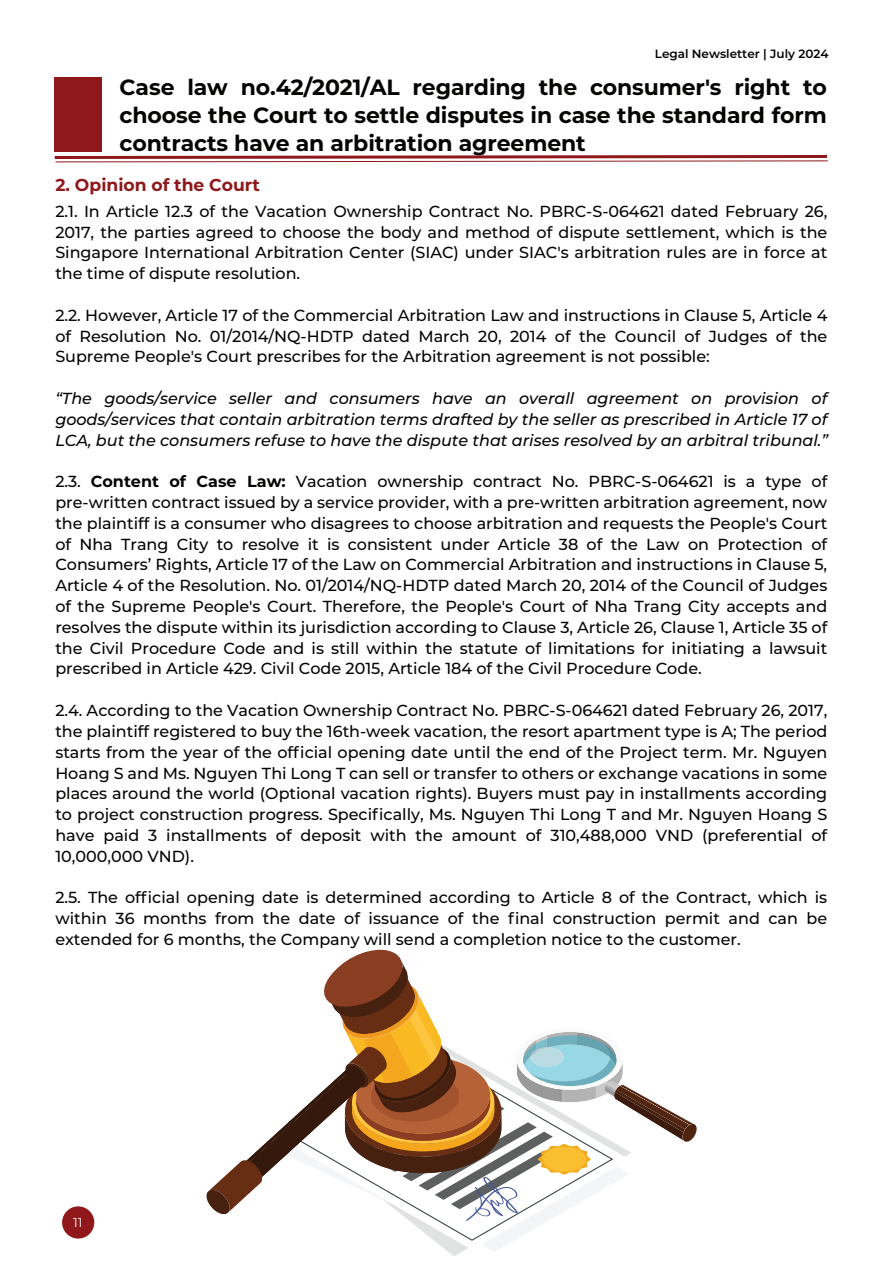
<style>
.page{position:relative;width:894px;height:1276px;background:#fff}
.page>*{position:absolute;margin:0;border:0;box-sizing:border-box;transform-origin:0 0}
.t1{font:700 22px/28px "Montserrat";letter-spacing:-.005em;color:#040503;text-align:justify}
.t2{font:700 17.2px "Montserrat";color:#8e181b}
.t3{font:500 16px/20.8px "Montserrat";color:#040503;text-align:justify}
.t4{font:italic 500 16px/20.8px "Montserrat";color:#040503;text-align:justify}
.t5{font:12.8px "Montserrat";color:#fff}
.t6{font:600 12px "Montserrat";color:#040503}
.s1{font-weight:700}
</style>
<div class="page">
<div style="left:62px;top:1206px;width:32px;height:32px;background:#90181b;border-radius:50%"></div>
<svg style="left:435px;top:1241px;width:77px;height:9px"></svg>
<svg style="left:410px;top:1221px;width:136px;height:20px"></svg>
<svg style="left:206px;top:949px;width:490px;height:272px"></svg>
<div style="left:55px;top:77px;width:47px;height:74px;background:#8e181b"></div>
<svg style="left:55px;top:155px;width:772px;height:4px;background:#ab5153"></svg>
<hr style="left:56px;top:160px;width:771px;height:3px;background:#90181b">
<p class="t6" style="left:655px;top:45px;width:175px">Legal Newsletter | July 2024</p>
<h1 class="t1" style="left:120px;top:72px;width:709px">Case law no.42/2021/AL regarding the consumer's right to choose the Court to settle disputes in case the standard form contracts have an arbitration agreement</h1>
<p class="t2" style="left:55px;top:172px;width:206px">2. Opinion of the Court</p>
<p class="t3" style="left:55px;top:200px;width:773px">2.1. In Article 12.3 of the Vacation Ownership Contract No. PBRC-S-064621 dated February 26, 2017, the parties agreed to choose the body and method of dispute settlement, which is the Singapore International Arbitration Center (SIAC) under SIAC's arbitration rules are in force at the time of dispute resolution.</p>
<p class="t3" style="left:55px;top:304px;width:773px">2.2. However, Article 17 of the Commercial Arbitration Law and instructions in Clause 5, Article 4 of Resolution No. 01/2014/NQ-HDTP dated March 20, 2014 of the Council of Judges of the Supreme People's Court prescribes for the Arbitration agreement is not possible:</p>
<p class="t4" style="left:55px;top:387px;width:774px">“The goods/service seller and consumers have an overall agreement on provision of goods/services that contain arbitration terms drafted by the seller as prescribed in Article 17 of LCA, but the consumers refuse to have the dispute that arises resolved by an arbitral tribunal.”</p>
<p class="t3" style="left:55px;top:470px;width:773px">2.3. <span class="s1">Content of Case Law:</span> Vacation ownership contract No. PBRC-S-064621 is a type of pre-written contract issued by a service provider, with a pre-written arbitration agreement, now the plaintiff is a consumer who disagrees to choose arbitration and requests the People's Court of Nha Trang City to resolve it is consistent under Article 38 of the Law on Protection of Consumers’ Rights, Article 17 of the Law on Commercial Arbitration and instructions in Clause 5, Article 4 of the Resolution. No. 01/2014/NQ-HDTP dated March 20, 2014 of the Council of Judges of the Supreme People's Court. Therefore, the People's Court of Nha Trang City accepts and resolves the dispute within its jurisdiction according to Clause 3, Article 26, Clause 1, Article 35 of the Civil Procedure Code and is still within the statute of limitations for initiating a lawsuit prescribed in Article 429. Civil Code 2015, Article 184 of the Civil Procedure Code.</p>
<p class="t3" style="left:55px;top:699px;width:773px">2.4. According to the Vacation Ownership Contract No. PBRC-S-064621 dated February 26, 2017, the plaintiff registered to buy the 16th-week vacation, the resort apartment type is A; The period starts from the year of the official opening date until the end of the Project term. Mr. Nguyen Hoang S and Ms. Nguyen Thi Long T can sell or transfer to others or exchange vacations in some places around the world (Optional vacation rights). Buyers must pay in installments according to project construction progress. Specifically, Ms. Nguyen Thi Long T and Mr. Nguyen Hoang S have paid 3 installments of deposit with the amount of 310,488,000 VND (preferential of 10,000,000 VND).</p>
<p class="t3" style="left:55px;top:886px;width:773px">2.5. The official opening date is determined according to Article 8 of the Contract, which is within 36 months from the date of issuance of the final construction permit and can be extended for 6 months, the Company will send a completion notice to the customer.</p>
<p class="t5" style="left:73px;top:1214px;width:11px">11</p>
</div>
